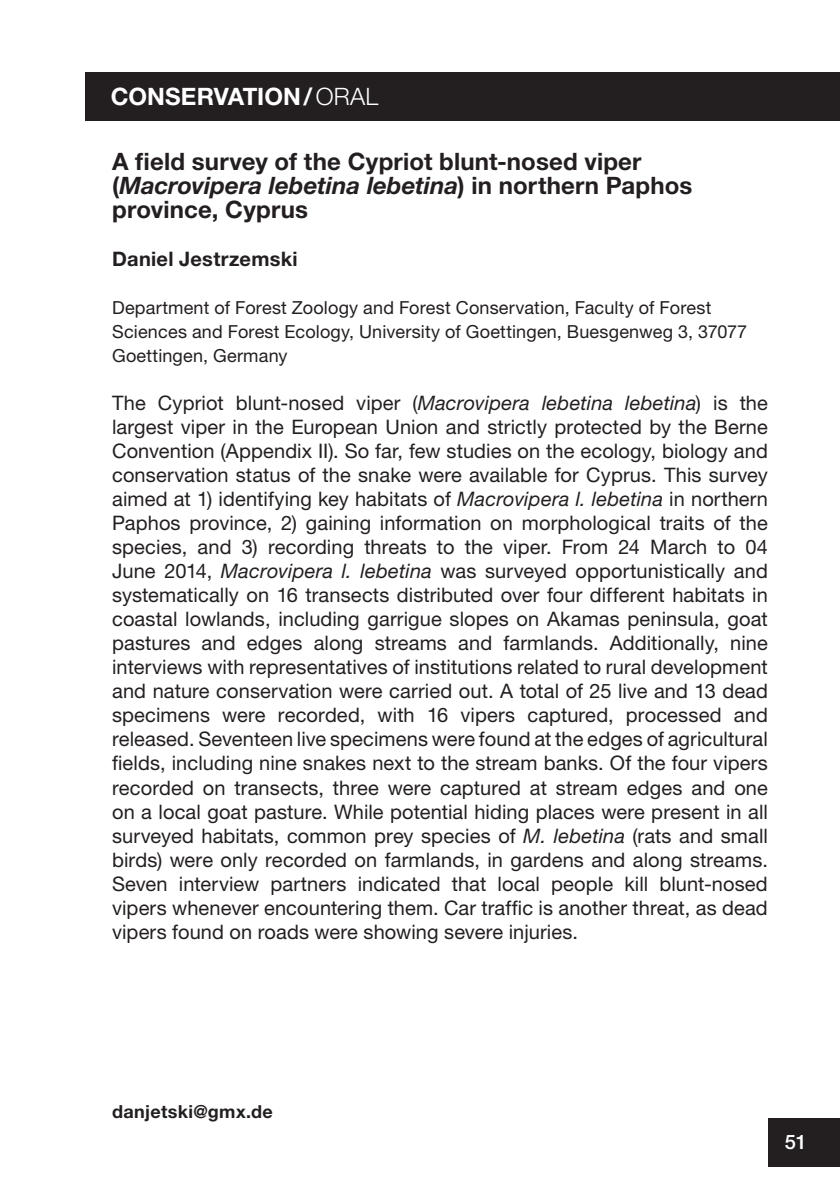
<style>
.page{position:relative;width:840px;height:1191px;background:#fff}
.page>*{position:absolute;margin:0;border:0;box-sizing:border-box;transform-origin:0 0}
.t1{font:700 24px/24px "Helvetica Neue LT Pro";letter-spacing:.005em;color:#231f20}
.t2{font:700 24px "Helvetica Neue LT Pro";color:#fff}
.t3{font:20px/24px "Helvetica Neue LT Pro";letter-spacing:.005em;color:#231f20;text-align:justify}
.t4{font:700 20px "Helvetica Neue LT Pro";letter-spacing:.015em;color:#231f20}
.t5{font:500 20px "Helvetica Neue LT Pro";color:#fff}
.t6{font:18px/24px "Helvetica Neue LT Pro";letter-spacing:.01em;color:#231f20}
.t7{font:700 18px "Helvetica Neue LT Pro";letter-spacing:.02em;color:#231f20}
.s1{font-weight:300}
.s2{font-style:italic}
</style>
<div class="page">
<div style="left:767px;top:1118px;width:72px;height:49px;background:#231f20"></div>
<div style="left:85px;top:72px;width:754px;height:48px;background:#231f20"></div>
<p class="t2" style="left:111px;top:82px;width:269px">CONSERVATION/ <span class="s1">ORAL</span></p>
<p class="t1" style="left:112px;top:149px;width:581px">A field survey of the Cypriot blunt-nosed viper (<span class="s2">Macrovipera lebetina lebetina</span>) in northern Paphos province, Cyprus</p>
<p class="t4" style="left:112px;top:247px;width:187px">Daniel Jestrzemski</p>
<p class="t6" style="left:112px;top:296px;width:636px">Department of Forest Zoology and Forest Conservation, Faculty of Forest<br>Sciences and Forest Ecology, University of Goettingen, Buesgenweg 3, 37077<br>Goettingen, Germany</p>
<p class="t3" style="left:112px;top:391px;width:657px">The Cypriot blunt-nosed viper (<span class="s2">Macrovipera lebetina lebetina</span>) is the largest viper in the European Union and strictly protected by the Berne Convention (Appendix II). So far, few studies on the ecology, biology and conservation status of the snake were available for Cyprus. This survey aimed at 1) identifying key habitats of <span class="s2">Macrovipera l. lebetina</span> in northern Paphos province, 2) gaining information on morphological traits of the species, and 3) recording threats to the viper. From 24 March to 04<br>June 2014, <span class="s2">Macrovipera l. lebetina</span> was surveyed opportunistically and systematically on 16 transects distributed over four different habitats in coastal lowlands, including garrigue slopes on Akamas peninsula, goat pastures and edges along streams and farmlands. Additionally, nine interviews with representatives of institutions related to rural development and nature conservation were carried out. A total of 25 live and 13 dead specimens were recorded, with 16 vipers captured, processed and released. Seventeen live specimens were found at the edges of agricultural fields, including nine snakes next to the stream banks. Of the four vipers recorded on transects, three were captured at stream edges and one on a local goat pasture. While potential hiding places were present in all surveyed habitats, common prey species of <span class="s2">M. lebetina</span> (rats and small birds) were only recorded on farmlands, in gardens and along streams.<br>Seven interview partners indicated that local people kill blunt-nosed vipers whenever encountering them. Car traffic is another threat, as dead vipers found on roads were showing severe injuries.</p>
<p class="t7" style="left:112px;top:1100px;width:162px">danjetski@gmx.de</p>
<p class="t5" style="left:784px;top:1130px;width:24px">51</p>
</div>
